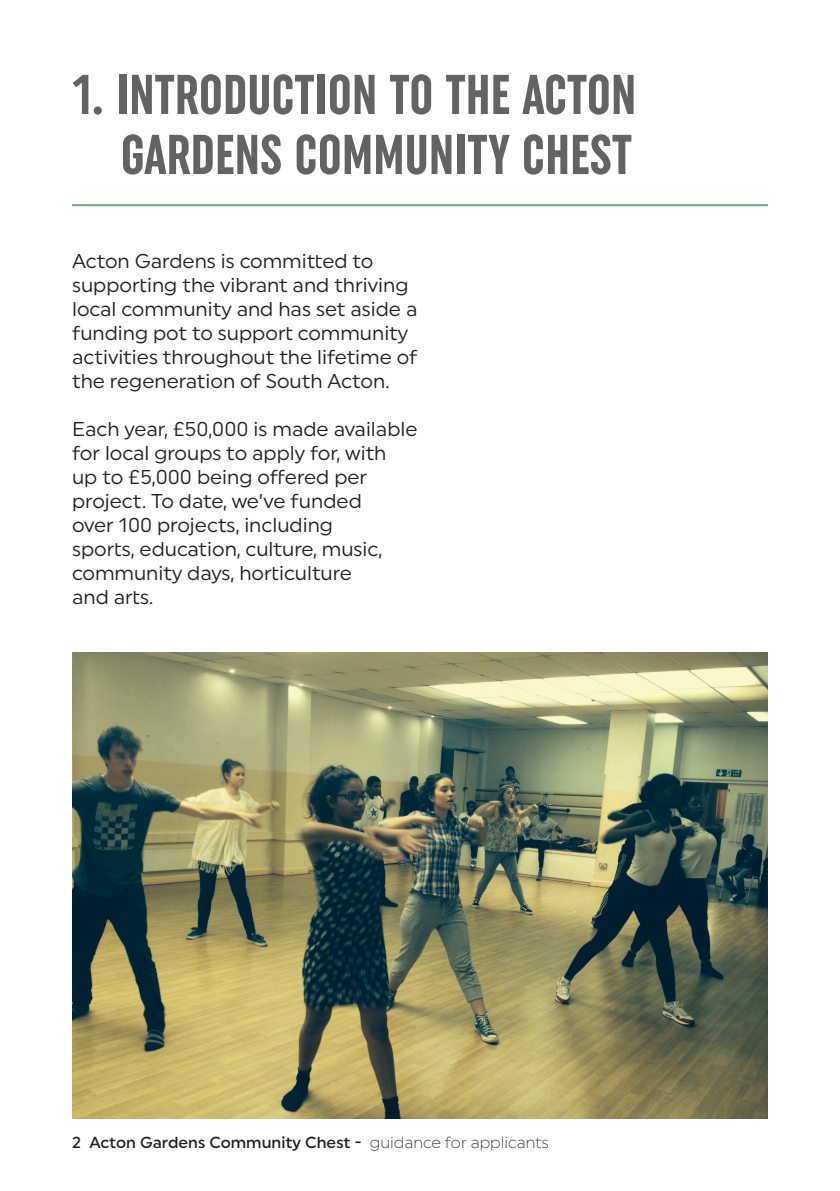
<style>
.page{position:relative;width:840px;height:1191px;background:#fff}
.page>*{position:absolute;margin:0;border:0;box-sizing:border-box;transform-origin:0 0}
.t1{font:700 extra-condensed 56px/60px "Uniform";color:#636366;text-align:right}
.body{font:20px/24px "Uniform";color:#231f20}
.t2{font:500 16px "Uniform";color:#231f20}
.s1{font-weight:300}
</style>
<div class="page">
<hr style="left:72px;top:204px;width:695px;height:2px;background:#68a48a">
<img style="left:72px;top:652px;width:695px;height:467px">
<p class="t1" style="left:72px;top:64px;width:565px">1. INTRODUCTION TO THE ACTON<br>GARDENS COMMUNITY CHEST</p>
<p class="body" style="left:72px;top:249px;width:346px">Acton Gardens is committed to supporting the vibrant and thriving local community and has set aside a funding pot to support community activities throughout the lifetime of the regeneration of South Acton.</p>
<p class="body" style="left:72px;top:417px;width:347px">Each year, £50,000 is made available for local groups to apply for, with<br>up to £5,000 being offered per project. To date, we’ve funded<br>over 100 projects, including<br>sports, education, culture, music, community days, horticulture</p>
<p class="body" style="left:72px;top:585px;width:83px">and arts.</p>
<p class="t2" style="left:72px;top:1132px;width:478px">2 Acton Gardens Community Chest - <span class="s1">guidance for applicants</span></p>
</div>
